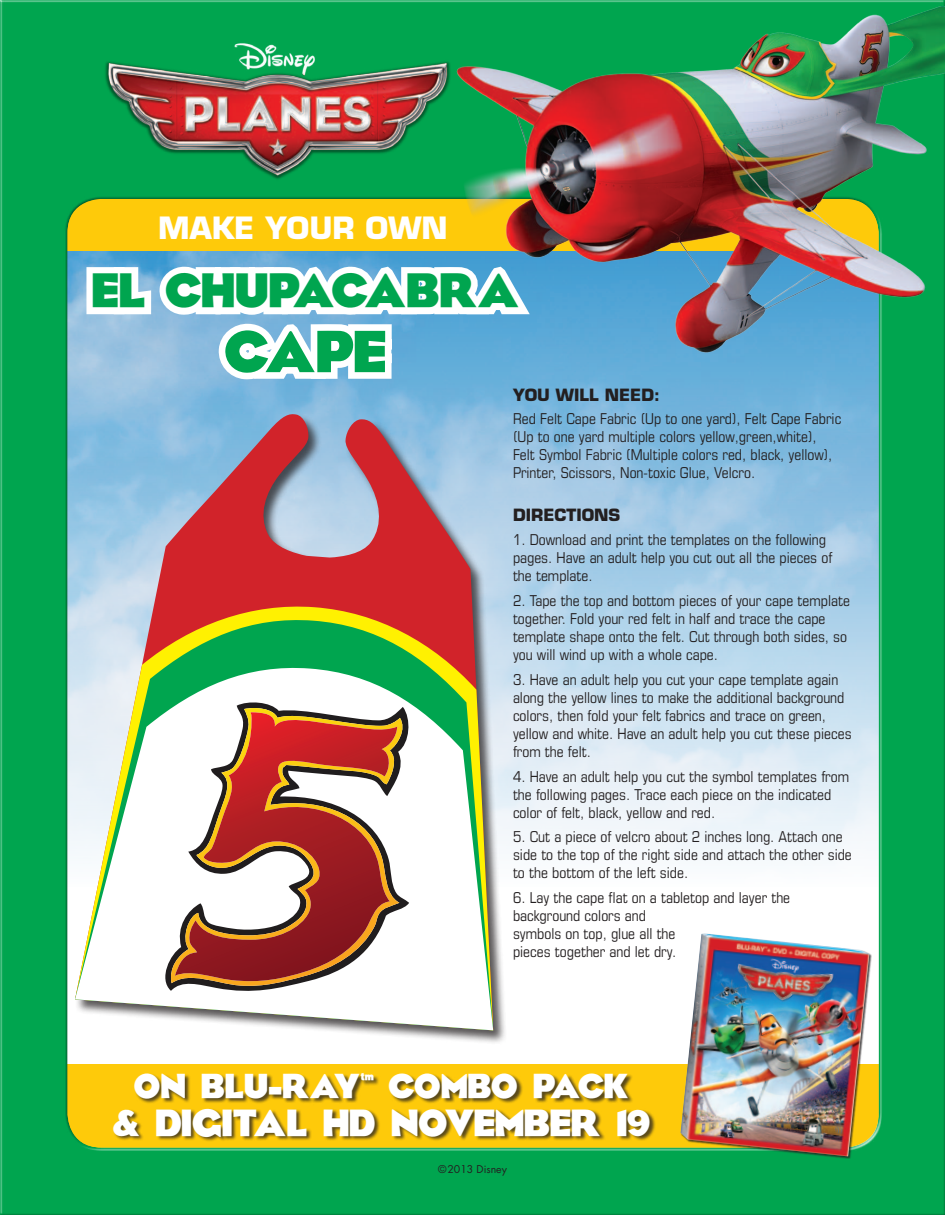
<style>
.page{position:relative;width:945px;height:1215px;background:#fff}
.page>*{position:absolute;margin:0;border:0;box-sizing:border-box;transform-origin:0 0}
.t1{font:700 58.5px "Nova";color:#00a54f}
.t2{font:700 48px "Nova";color:#00a54f}
.t3{font:700 37.65px "Nova";color:#fff}
.t4{font:700 34.5px "Nova";color:#fff}
.t5{font:700 30px "Eurostile";color:#fff}
.t6{font:700 16.5px "Eurostile";color:#231f20}
.quotes{font:condensed 15px/18px "Eurostile";color:#231f20}
.t7{font:10.5px "Futura";color:#231f20}
</style>
<div class="page">
<div style="left:0;top:0;width:945px;height:1215px;background:#231f20;opacity:.75"></div>
<img style="left:451px;top:0;width:494px;height:358px">
<img style="left:63px;top:0;width:400px;height:189px">
<div style="left:113px;top:1073px;width:543px;height:69px;background:#231f20;opacity:.75"></div>
<div style="left:75px;top:414px;width:433px;height:630px;background:#231f20;opacity:.75"></div>
<svg style="left:75px;top:413px;width:418px;height:190px;background:#af8499"></svg>
<svg style="left:75px;top:603px;width:418px;height:13px;background:#d36b4f"></svg>
<svg style="left:75px;top:616px;width:418px;height:48px;background:#879f59"></svg>
<svg style="left:75px;top:664px;width:418px;height:366px"></svg>
<svg style="left:158px;top:700px;width:254px;height:295px"></svg>
<svg style="left:168px;top:708px;width:239px;height:279px"></svg>
<svg style="left:175px;top:712px;width:222px;height:272px"></svg>
<div style="left:681px;top:933px;width:191px;height:226px;background:#231f20;opacity:.75"></div>
<img style="left:680px;top:933px;width:189px;height:223px">
<p class="t5" style="left:158px;top:209px;width:291px">MAKE YOUR OWN</p>
<p class="t2" style="left:92px;top:262px;width:428px">EL CHUPACABRA</p>
<p class="t1" style="left:225px;top:317px;width:163px">CAPE</p>
<p class="t6" style="left:513px;top:384px;width:149px">YOU WILL NEED:</p>
<p class="quotes" style="left:513px;top:410px;width:330px">Red Felt Cape Fabric (Up to one yard), Felt Cape Fabric (Up to one yard multiple colors yellow,green,white), Felt Symbol Fabric (Multiple colors red, black, yellow), Printer, Scissors, Non-toxic Glue, Velcro.</p>
<p class="t6" style="left:513px;top:505px;width:109px">DIRECTIONS</p>
<p class="quotes" style="left:513px;top:531px;width:321px">1. Download and print the templates on the following pages. Have an adult help you cut out all the pieces of the template.</p>
<p class="quotes" style="left:513px;top:592px;width:338px">2. Tape the top and bottom pieces of your cape template together. Fold your red felt in half and trace the cape template shape onto the felt. Cut through both sides, so you will wind up with a whole cape.</p>
<p class="quotes" style="left:513px;top:670px;width:340px">3. Have an adult help you cut your cape template again along the yellow lines to make the additional background colors, then fold your felt fabrics and trace on green, yellow and white. Have an adult help you cut these pieces from the felt.</p>
<p class="quotes" style="left:513px;top:767px;width:338px">4. Have an adult help you cut the symbol templates from the following pages. Trace each piece on the indicated color of felt, black, yellow and red.</p>
<p class="quotes" style="left:513px;top:828px;width:340px">5. Cut a piece of velcro about 2 inches long. Attach one side to the top of the right side and attach the other side to the bottom of the left side.</p>
<p class="quotes" style="left:513px;top:889px;width:279px">6. Lay the cape flat on a tabletop and layer the background colors and<br>symbols on top, glue all the<br>pieces together and let dry.</p>
<p class="t4" style="left:134px;top:1065px;width:496px">ON BLU-RAY™ COMBO PACK</p>
<p class="t3" style="left:112px;top:1100px;width:539px">&amp; DIGITAL HD NOVEMBER 19</p>
<p class="t7" style="left:438px;top:1162px;width:70px">©2013 Disney</p>
</div>
